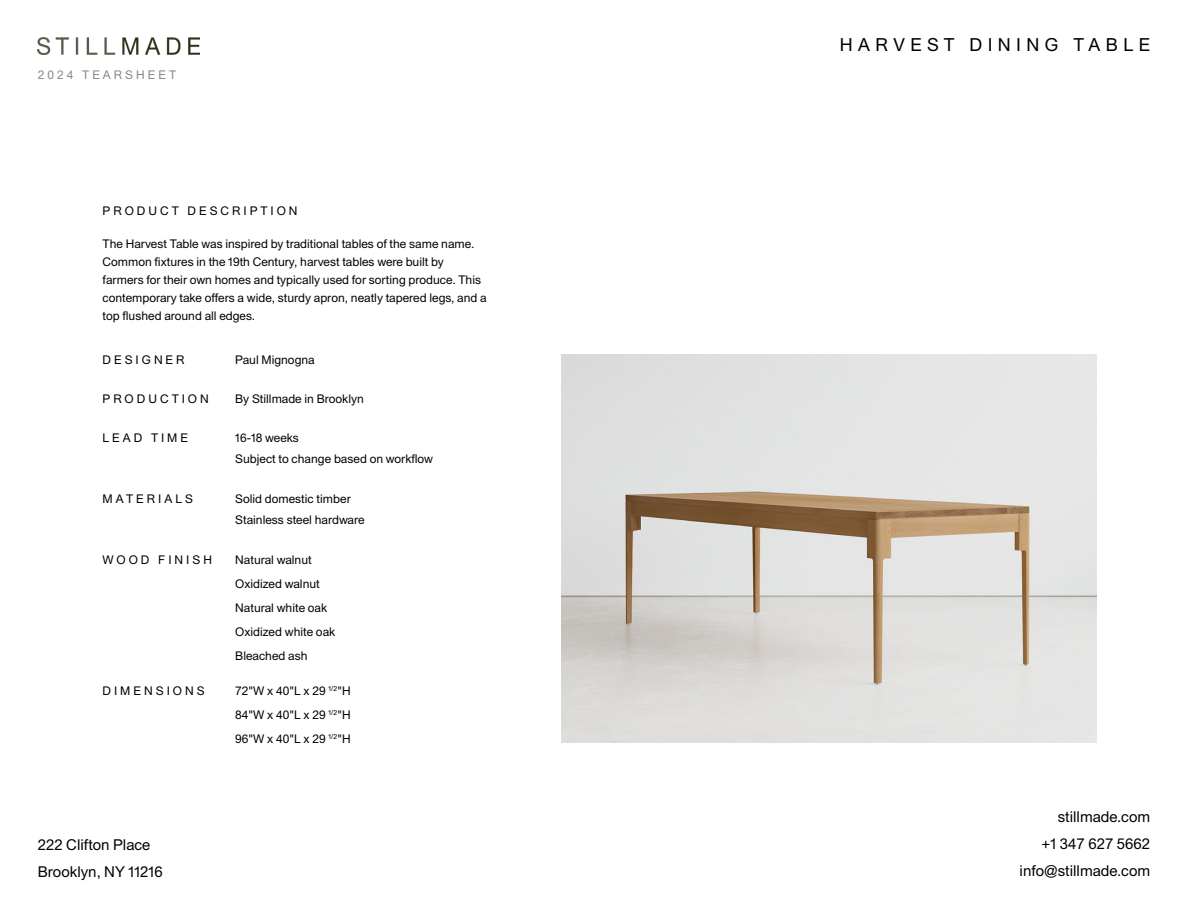
<style>
.page{position:relative;width:1188px;height:918px;background:#fff}
.page>*{position:absolute;margin:0;border:0;box-sizing:border-box;transform-origin:0 0}
.t1{font:18px "Union";letter-spacing:.3em;color:#000}
.t2{font:15px/27px "Union";color:#000}
.t3{font:12px/24px "Union";color:#000}
.t4{font:12px "Union";letter-spacing:.25em;color:#000}
.t5{font:12px "Union";letter-spacing:.25em;color:#8b887f}
</style>
<div class="page">
<img style="left:38px;top:38px;width:162px;height:17px">
<img style="left:562px;top:355px;width:534px;height:388px">
<p class="t5" style="left:38px;top:68px;width:140px">2024 TEARSHEET</p>
<p class="t4" style="left:103px;top:204px;width:197px">PRODUCT DESCRIPTION</p>
<p class="t3" style="left:103px;top:235px;width:386px;line-height:18px">The Harvest Table was inspired by traditional tables of the same name.<br>Common fixtures in the 19th Century, harvest tables were built by farmers for their own homes and typically used for sorting produce. This contemporary take offers a wide, sturdy apron, neatly tapered legs, and a top flushed around all edges.</p>
<p class="t4" style="left:103px;top:352px;width:84px">DESIGNER</p>
<p class="t3" style="left:235px;top:347px;width:81px">Paul Mignogna</p>
<p class="t4" style="left:103px;top:392px;width:108px">PRODUCTION</p>
<p class="t4" style="left:103px;top:431px;width:87px">LEAD TIME</p>
<p class="t3" style="left:235px;top:387px;width:130px">By Stillmade in Brooklyn</p>
<p class="t3" style="left:235px;top:428px;width:199px;line-height:21px">16-18 weeks<br>Subject to change based on workflow</p>
<p class="t4" style="left:103px;top:492px;width:92px">MATERIALS</p>
<p class="t3" style="left:235px;top:488px;width:131px;line-height:21px">Solid domestic timber<br>Stainless steel hardware</p>
<p class="t4" style="left:103px;top:553px;width:111px">WOOD FINISH</p>
<p class="t3" style="left:235px;top:548px;width:102px">Natural walnut<br>Oxidized walnut<br>Natural white oak<br>Oxidized white oak<br>Bleached ash</p>
<p class="t4" style="left:103px;top:684px;width:104px">DIMENSIONS</p>
<p class="t3" style="left:235px;top:679px;width:117px;text-align:justify">72"W x 40"L x 29 <sup>1/2</sup>"H 84"W x 40"L x 29 <sup>1/2</sup>"H 96"W x 40"L x 29 <sup>1/2</sup>"H</p>
<p class="t2" style="left:38px;top:832px;width:127px">222 Clifton Place<br>Brooklyn, NY 11216</p>
<h1 class="t1" style="left:840px;top:34px;width:312px">HARVEST DINING TABLE</h1>
<p class="t2" style="left:1020px;top:804px;width:132px;text-align:right">stillmade.com<br>+1 347 627 5662 info@stillmade.com</p>
</div>
